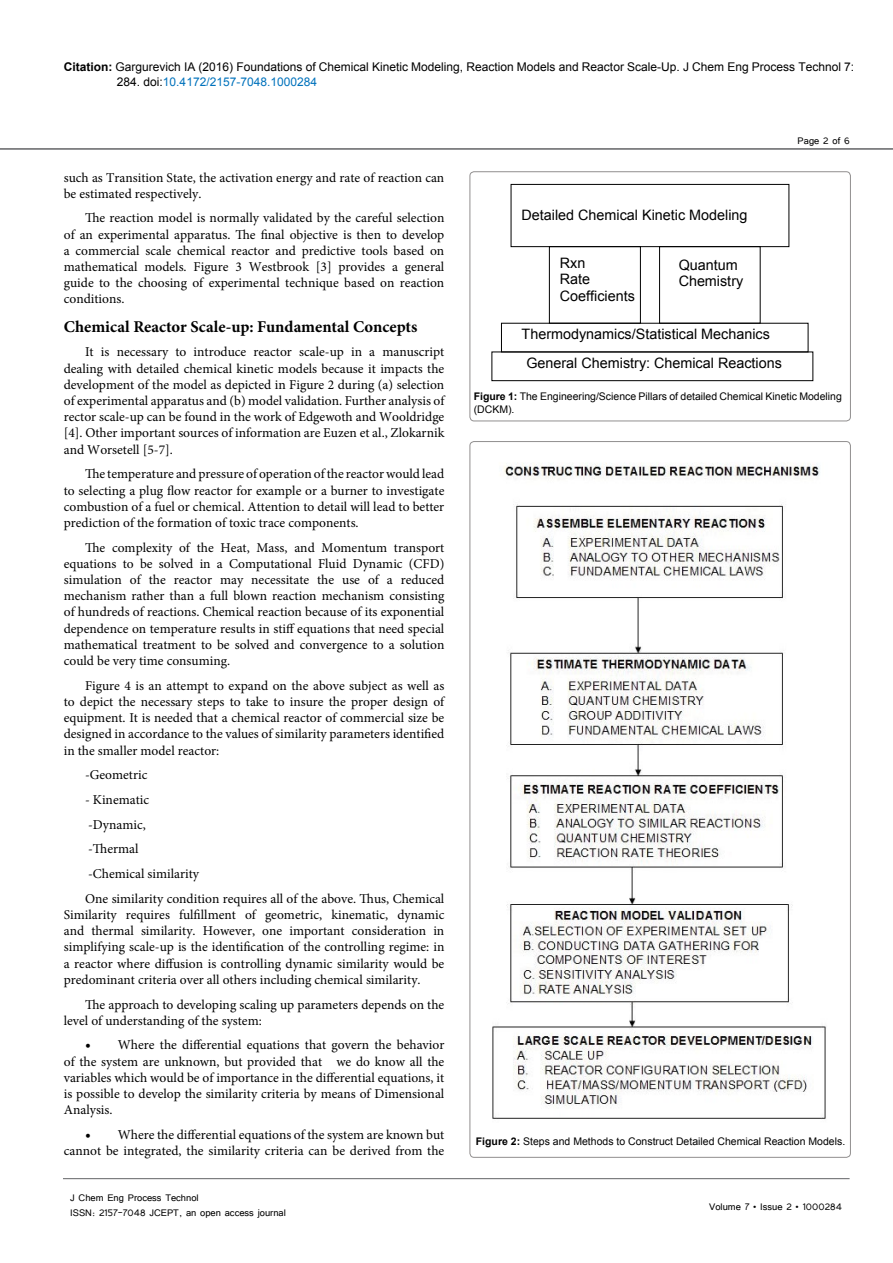
<style>
.page{position:relative;width:893px;height:1263px;background:#fff}
.page>*{position:absolute;margin:0;border:0;box-sizing:border-box;transform-origin:0 0}
.p1{font:700 16.5px "Minion Pro";color:#000}
.t1{font:14.4px/16.5px "Arial";color:#010101}
.t2{font:13.5px/16.2px "Minion Pro";color:#000;text-align:justify}
.t3{font:12px/15px "Arial";color:#000}
.t4{font:12px/14.4px "Tunga";color:#000}
.t5{font:10.5px/12.6px "Arial";color:#000}
.s1{font-weight:700}
.s2{color:#0072bc}
.s3{font-size:15px}
</style>
<div class="page">
<hr style="left:0;top:148px;width:893px;height:2px;background:#636466">
<hr style="left:63px;top:1178px;width:787px;height:1px;background:#636466">
<div style="left:470px;top:172px;width:380px;height:249px;border:1px solid #918f8f;border-radius:4px"></div>
<div style="left:492px;top:352px;width:321px;height:29px;border:1px solid #010101"></div>
<div style="left:501px;top:323px;width:307px;height:29px;border:1px solid #010101"></div>
<div style="left:549px;top:246px;width:92px;height:77px;border:1px solid #010101"></div>
<div style="left:511px;top:184px;width:278px;height:63px;border:1px solid #010101"></div>
<img style="left:492px;top:463px;width:334px;height:656px">
<p class="t3" style="left:117px;top:59px;width:739px;text-indent:-53px"><span class="s1">Citation:</span> Gargurevich IA (2016) Foundations of Chemical Kinetic Modeling, Reaction Models and Reactor Scale-Up. J Chem Eng Process Technol 7:<br>284. doi:<span class="s2">10.4172/2157-7048.1000284</span></p>
<p class="t2" style="left:64px;top:169px;width:382px">such as Transition State, the activation energy and rate of reaction can be estimated respectively.</p>
<p class="t2" style="left:64px;top:210px;width:382px;text-indent:21px">The reaction model is normally validated by the careful selection of an experimental apparatus. The final objective is then to develop a commercial scale chemical reactor and predictive tools based on mathematical models. Figure 3 Westbrook [3] provides a general guide to the choosing of experimental technique based on reaction conditions.</p>
<p class="p1" style="left:64px;top:315px;width:355px">Chemical Reactor Scale-up: Fundamental Concepts</p>
<p class="t2" style="left:64px;top:344px;width:382px;text-indent:21px">It is necessary to introduce reactor scale-up in a manuscript dealing with detailed chemical kinetic models because it impacts the development of the model as depicted in Figure 2 during (a) selection of experimental apparatus and (b) model validation. Further analysis of rector scale-up can be found in the work of Edgewoth and Wooldridge [4]. Other important sources of information are Euzen et al., Zlokarnik and Worsetell [5-7].</p>
<p class="t2" style="left:64px;top:466px;width:382px;text-indent:21px">The temperature and pressure of operation of the reactor would lead to selecting a plug flow reactor for example or a burner to investigate combustion of a fuel or chemical. Attention to detail will lead to better prediction of the formation of toxic trace components.</p>
<p class="t2" style="left:64px;top:539px;width:382px;text-indent:21px">The complexity of the Heat, Mass, and Momentum transport equations to be solved in a Computational Fluid Dynamic (CFD) simulation of the reactor may necessitate the use of a reduced mechanism rather than a full blown reaction mechanism consisting of hundreds of reactions. Chemical reaction because of its exponential dependence on temperature results in stiff equations that need special mathematical treatment to be solved and convergence to a solution could be very time consuming.</p>
<p class="t2" style="left:64px;top:677px;width:382px;text-indent:21px">Figure 4 is an attempt to expand on the above subject as well as to depict the necessary steps to take to insure the proper design of equipment. It is needed that a chemical reactor of commercial size be designed in accordance to the values of similarity parameters identified in the smaller model reactor:</p>
<p class="t2" style="left:85px;top:767px;width:64px">-Geometric</p>
<p class="t2" style="left:85px;top:792px;width:66px">- Kinematic</p>
<p class="t2" style="left:88px;top:816px;width:59px">-Dynamic,</p>
<p class="t2" style="left:88px;top:841px;width:52px">-Thermal</p>
<p class="t2" style="left:88px;top:866px;width:113px">-Chemical similarity</p>
<p class="t2" style="left:64px;top:890px;width:382px;text-indent:21px">One similarity condition requires all of the above. Thus, Chemical Similarity requires fulfillment of geometric, kinematic, dynamic and thermal similarity. However, one important consideration in simplifying scale-up is the identification of the controlling regime: in a reactor where diffusion is controlling dynamic similarity would be predominant criteria over all others including chemical similarity.</p>
<p class="t2" style="left:64px;top:996px;width:382px;text-indent:21px">The approach to developing scaling up parameters depends on the level of understanding of the system:</p>
<p class="t2" style="left:64px;top:1037px;width:382px;text-indent:21px"><span class="s3">•</span> Where the differential equations that govern the behavior of the system are unknown, but provided that we do know all the variables which would be of importance in the differential equations, it is possible to develop the similarity criteria by means of Dimensional Analysis.</p>
<p class="t2" style="left:64px;top:1127px;width:382px;text-align:right"><span class="s3">•</span> Where the differential equations of the system are known but cannot be integrated, the similarity criteria can be derived from the</p>
<p class="t4" style="left:70px;top:1190px;width:217px">J Chem Eng Process Technol<br>ISSN: 2157-7048 JCEPT, an open access journal</p>
<p class="t4" style="left:798px;top:133px;width:54px">Page 2 of 6</p>
<p class="t1" style="left:522px;top:207px;width:227px">Detailed Chemical Kinetic Modeling</p>
<p class="t1" style="left:560px;top:254px;width:77px">Rxn<br>Rate<br>Coefficients</p>
<p class="t1" style="left:679px;top:257px;width:66px">Quantum<br>Chemistry</p>
<p class="t1" style="left:522px;top:326px;width:250px">Thermodynamics/Statistical Mechanics</p>
<p class="t1" style="left:526px;top:355px;width:257px">General Chemistry: Chemical Reactions</p>
<p class="t5" style="left:474px;top:390px;width:370px"><span class="s1">Figure 1:</span> The Engineering/Science Pillars of detailed Chemical Kinetic Modeling (DCKM).</p>
<p class="t5" style="left:476px;top:1135px;width:371px"><span class="s1">Figure 2:</span> Steps and Methods to Construct Detailed Chemical Reaction Models.</p>
<p class="t4" style="left:709px;top:1199px;width:134px">Volume 7 • Issue 2 • 1000284</p>
</div>
